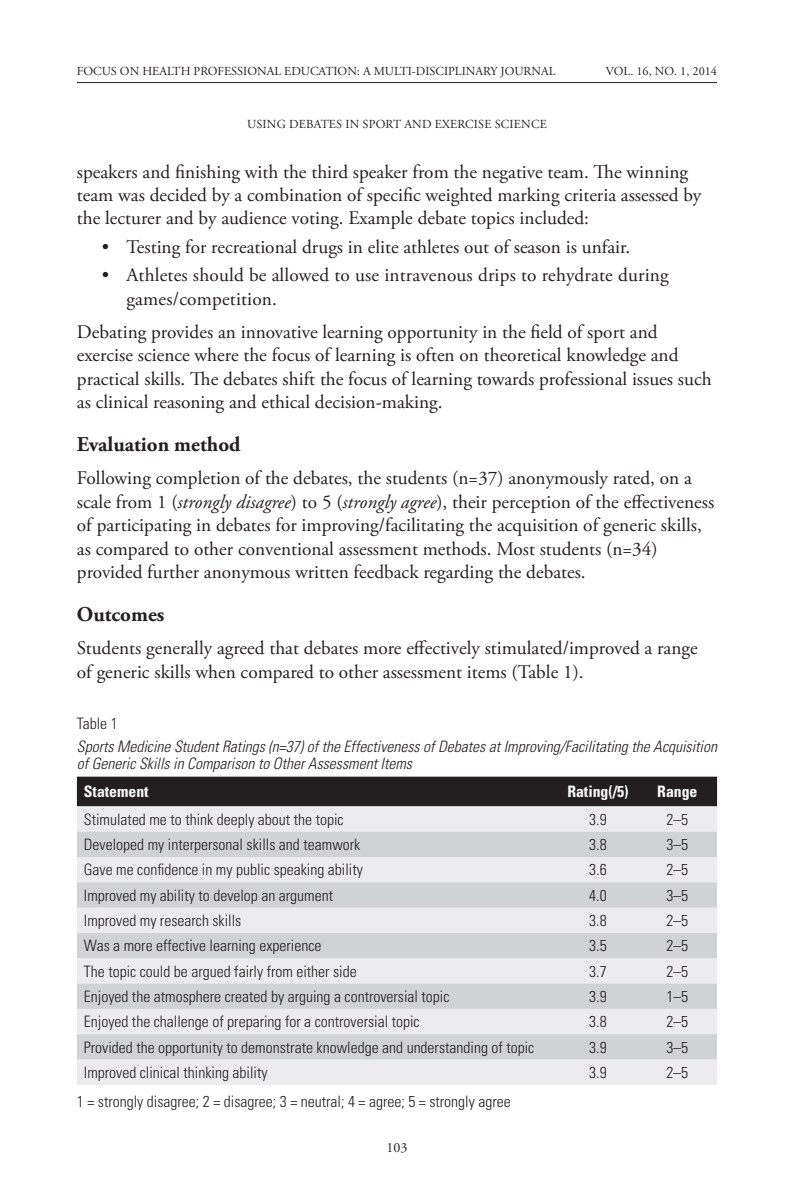
<style>
.page{position:relative;width:794px;height:1196px;background:#fff}
.page>*{position:absolute;margin:0;border:0;box-sizing:border-box;transform-origin:0 0}
.subhead_2{font:700 21px "Adobe Garamond Pro";color:#231f20}
.body_text{font:19.25px/23.3px "Adobe Garamond Pro";color:#231f20}
.Indent_Bullet{font:19.25px/23.3px "Adobe Garamond Pro";letter-spacing:.01em;color:#231f20}
.table_text{font:300 condensed 15.75px "Univers LT Std";color:#231f20}
.table_text-2{font:italic 300 condensed 15.75px/17.5px "Univers LT Std";color:#231f20}
.t1{font:700 condensed 15.75px "Univers LT Std";color:#fff}
.t2{font:14px "Adobe Garamond Pro";color:#231f20}
.t3{font:12.25px "Adobe Garamond Pro";color:#231f20}
.s1{font-style:italic}
</style>
<div class="page">
<hr style="left:77px;top:82px;width:640px;height:1px;background:#231f20">
<div style="left:77px;top:776px;width:640px;height:30px;background:#231f20"></div>
<div style="left:77px;top:806px;width:640px;height:278px;background:#ececee"></div>
<svg style="left:77px;top:831px;width:640px;height:228px;background:#dddddf"></svg>
<p class="t3" style="left:77px;top:64px;width:480px">FOCUS ON HEALTH PROFESSIONAL EDUCATION: A MULTI-DISCIPLINARY JOURNAL</p>
<p class="t3" style="left:606px;top:64px;width:113px">VOL. 16, NO. 1, 2014</p>
<p class="t3" style="left:247px;top:117px;width:301px">USING DEBATES IN SPORT AND EXERCISE SCIENCE</p>
<p class="body_text" style="left:77px;top:161px;width:626px">speakers and finishing with the third speaker from the negative team. The winning team was decided by a combination of specific weighted marking criteria assessed by the lecturer and by audience voting. Example debate topics included:</p>
<p class="Indent_Bullet" style="left:102px;top:236px;width:530px">• Testing for recreational drugs in elite athletes out of season is unfair.</p>
<p class="Indent_Bullet" style="left:126px;top:264px;width:544px;text-indent:-25px">• Athletes should be allowed to use intravenous drips to rehydrate during games/competition.</p>
<p class="body_text" style="left:77px;top:321px;width:636px">Debating provides an innovative learning opportunity in the field of sport and exercise science where the focus of learning is often on theoretical knowledge and practical skills. The debates shift the focus of learning towards professional issues such as clinical reasoning and ethical decision-making.</p>
<p class="subhead_2" style="left:77px;top:432px;width:165px">Evaluation method</p>
<p class="body_text" style="left:77px;top:467px;width:639px">Following completion of the debates, the students (n=37) anonymously rated, on a scale from 1 (<span class="s1">strongly disagree</span>) to 5 (<span class="s1">strongly agree</span>), their perception of the effectiveness of participating in debates for improving/facilitating the acquisition of generic skills, as compared to other conventional assessment methods. Most students (n=34) provided further anonymous written feedback regarding the debates.</p>
<p class="subhead_2" style="left:77px;top:602px;width:89px">Outcomes</p>
<p class="body_text" style="left:77px;top:637px;width:622px">Students generally agreed that debates more effectively stimulated/improved a range of generic skills when compared to other assessment items (Table 1).</p>
<p class="table_text" style="left:77px;top:714px;width:42px">Table 1</p>
<p class="table_text-2" style="left:77px;top:737px;width:641px">Sports Medicine Student Ratings (n=37) of the Effectiveness of Debates at Improving/Facilitating the Acquisition of Generic Skills in Comparison to Other Assessment Items</p>
<p class="t1" style="left:84px;top:782px;width:66px">Statement</p>
<p class="t1" style="left:567px;top:782px;width:63px">Rating(/5)</p>
<p class="t1" style="left:657px;top:782px;width:42px">Range</p>
<p class="table_text" style="left:84px;top:809px;width:261px">Stimulated me to think deeply about the topic</p>
<p class="table_text" style="left:589px;top:809px;width:19px">3.9</p>
<p class="table_text" style="left:666px;top:809px;width:23px">2–5</p>
<p class="table_text" style="left:84px;top:835px;width:278px">Developed my interpersonal skills and teamwork</p>
<p class="table_text" style="left:589px;top:835px;width:19px">3.8</p>
<p class="table_text" style="left:666px;top:835px;width:23px">3–5</p>
<p class="table_text" style="left:84px;top:860px;width:280px">Gave me confidence in my public speaking ability</p>
<p class="table_text" style="left:589px;top:860px;width:19px">3.6</p>
<p class="table_text" style="left:666px;top:860px;width:23px">2–5</p>
<p class="table_text" style="left:84px;top:885px;width:251px">Improved my ability to develop an argument</p>
<p class="table_text" style="left:589px;top:885px;width:19px">4.0</p>
<p class="table_text" style="left:666px;top:885px;width:23px">3–5</p>
<p class="table_text" style="left:84px;top:911px;width:159px">Improved my research skills</p>
<p class="table_text" style="left:589px;top:911px;width:19px">3.8</p>
<p class="table_text" style="left:666px;top:911px;width:23px">2–5</p>
<p class="table_text" style="left:84px;top:936px;width:239px">Was a more effective learning experience</p>
<p class="table_text" style="left:589px;top:936px;width:19px">3.5</p>
<p class="table_text" style="left:666px;top:936px;width:23px">2–5</p>
<p class="table_text" style="left:84px;top:961px;width:274px">The topic could be argued fairly from either side</p>
<p class="table_text" style="left:589px;top:961px;width:19px">3.7</p>
<p class="table_text" style="left:666px;top:961px;width:23px">2–5</p>
<p class="table_text" style="left:84px;top:986px;width:367px">Enjoyed the atmosphere created by arguing a controversial topic</p>
<p class="table_text" style="left:589px;top:986px;width:19px">3.9</p>
<p class="table_text" style="left:666px;top:986px;width:23px">1–5</p>
<p class="table_text" style="left:84px;top:1012px;width:337px">Enjoyed the challenge of preparing for a controversial topic</p>
<p class="table_text" style="left:589px;top:1012px;width:19px">3.8</p>
<p class="table_text" style="left:666px;top:1012px;width:23px">2–5</p>
<p class="table_text" style="left:84px;top:1037px;width:452px">Provided the opportunity to demonstrate knowledge and understanding of topic</p>
<p class="table_text" style="left:589px;top:1037px;width:19px">3.9</p>
<p class="table_text" style="left:666px;top:1037px;width:23px">3–5</p>
<p class="table_text" style="left:84px;top:1062px;width:185px">Improved clinical thinking ability</p>
<p class="table_text" style="left:589px;top:1062px;width:19px">3.9</p>
<p class="table_text" style="left:666px;top:1062px;width:23px">2–5</p>
<p class="table_text" style="left:77px;top:1091px;width:435px">1 = strongly disagree; 2 = disagree; 3 = neutral; 4 = agree; 5 = strongly agree</p>
<p class="t2" style="left:386px;top:1138px;width:22px">103</p>
</div>
